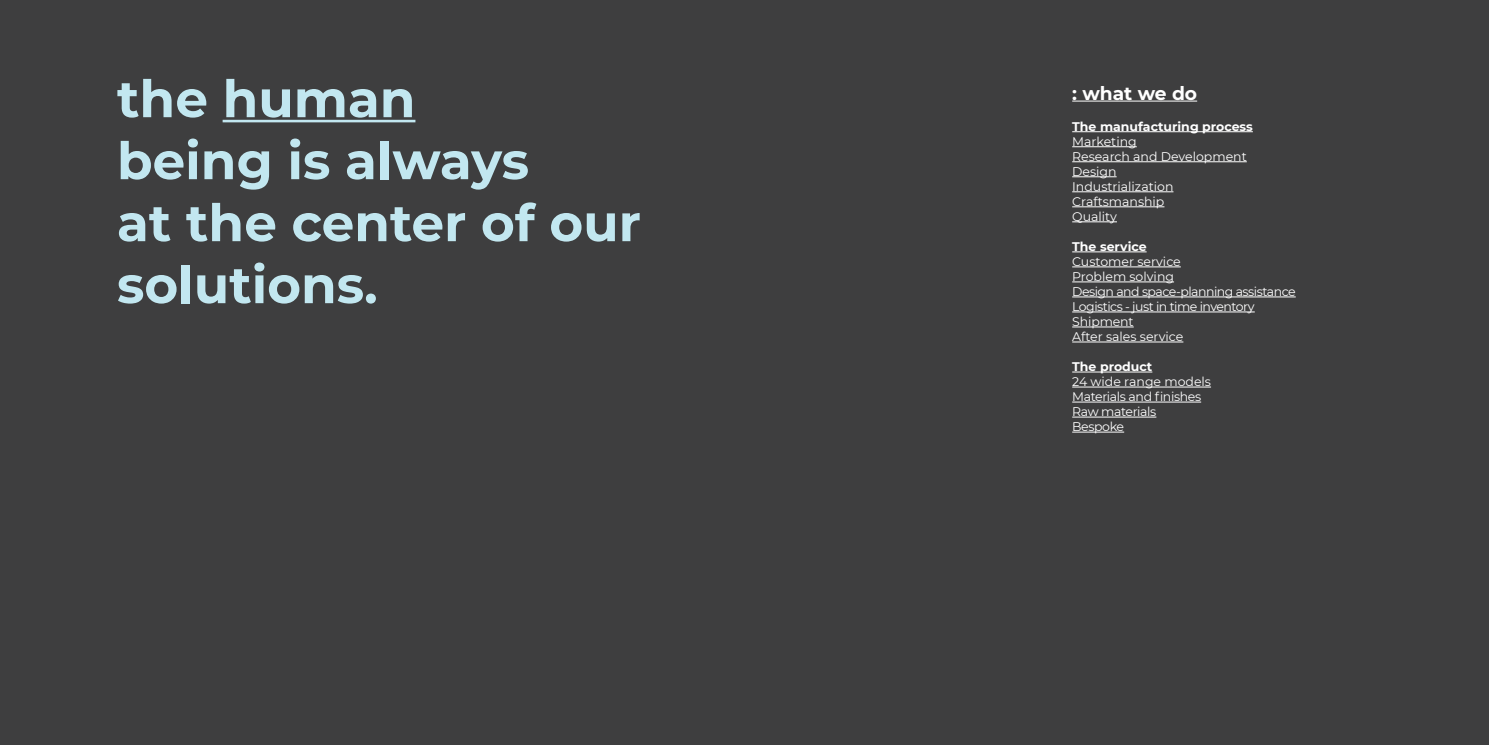
<style>
.page{position:relative;width:1489px;height:745px;background:#fff}
.page>*{position:absolute;margin:0;border:0;box-sizing:border-box;transform-origin:0 0}
.t1{font:700 51.62px/61.9px "Montserrat";color:#c2e7f0}
.t2{font:700 18.62px "Montserrat";color:#fff}
.t3{font:12.5px "Montserrat";letter-spacing:-.01em;color:#fff}
.t4{font:12.5px "Montserrat";letter-spacing:-.04em;color:#fff}
.t5{font:700 12.5px "Montserrat";color:#fff}
.t6{font:12.5px "Montserrat";letter-spacing:-.03em;color:#fff}
</style>
<div class="page">
<div style="left:0;top:0;width:1488px;height:744px;background:#3e3e3f"></div>
<hr style="left:1072px;top:100px;width:125px;height:1px;background:#fff">
<hr style="left:1072px;top:131px;width:180px;height:1px;background:#fff">
<hr style="left:1072px;top:146px;width:64px;height:1px;background:#fff">
<hr style="left:1072px;top:161px;width:174px;height:1px;background:#fff">
<hr style="left:1072px;top:176px;width:44px;height:1px;background:#fff">
<hr style="left:1072px;top:191px;width:101px;height:1px;background:#fff">
<hr style="left:1072px;top:206px;width:92px;height:1px;background:#fff">
<hr style="left:1072px;top:221px;width:44px;height:1px;background:#fff">
<hr style="left:1072px;top:251px;width:74px;height:1px;background:#fff">
<hr style="left:1072px;top:266px;width:108px;height:1px;background:#fff">
<hr style="left:1072px;top:281px;width:101px;height:1px;background:#fff">
<hr style="left:1072px;top:296px;width:223px;height:1px;background:#fff">
<hr style="left:1072px;top:311px;width:182px;height:1px;background:#fff">
<hr style="left:1072px;top:326px;width:61px;height:1px;background:#fff">
<hr style="left:1072px;top:341px;width:111px;height:1px;background:#fff">
<hr style="left:1072px;top:371px;width:80px;height:1px;background:#fff">
<hr style="left:1072px;top:386px;width:138px;height:1px;background:#fff">
<hr style="left:1072px;top:401px;width:129px;height:1px;background:#fff">
<hr style="left:1072px;top:416px;width:84px;height:1px;background:#fff">
<hr style="left:1072px;top:431px;width:52px;height:1px;background:#fff">
<hr style="left:223px;top:120px;width:192px;height:2px;background:#c2e7f0">
<p class="t1" style="left:117px;top:65px;width:300px">the human</p>
<p class="t1" style="left:117px;top:127px;width:413px">being is always</p>
<p class="t1" style="left:117px;top:189px;width:525px">at the center of our solutions.</p>
<p class="t2" style="left:1072px;top:80px;width:126px">: what we do</p>
<p class="t5" style="left:1072px;top:117px;width:182px">The manufacturing process</p>
<p class="t3" style="left:1072px;top:133px;width:66px">Marketing</p>
<p class="t3" style="left:1072px;top:148px;width:176px">Research and Development</p>
<p class="t3" style="left:1072px;top:163px;width:46px">Design</p>
<p class="t3" style="left:1072px;top:178px;width:103px">Industrialization</p>
<p class="t3" style="left:1072px;top:193px;width:94px">Craftsmanship</p>
<p class="t3" style="left:1072px;top:208px;width:46px">Quality</p>
<p class="t5" style="left:1072px;top:237px;width:76px">The service</p>
<p class="t3" style="left:1072px;top:253px;width:110px">Customer service</p>
<p class="t3" style="left:1072px;top:268px;width:103px">Problem solving</p>
<p class="t4" style="left:1072px;top:283px;width:225px">Design and space-planning assistance</p>
<p class="t4" style="left:1072px;top:298px;width:184px">Logistics - just in time inventory</p>
<p class="t3" style="left:1072px;top:313px;width:63px">Shipment</p>
<p class="t3" style="left:1072px;top:328px;width:113px">After sales service</p>
<p class="t5" style="left:1072px;top:357px;width:82px">The product</p>
<p class="t3" style="left:1072px;top:373px;width:140px">24 wide range models</p>
<p class="t6" style="left:1072px;top:388px;width:130px">Materials and finishes</p>
<p class="t6" style="left:1072px;top:403px;width:86px">Raw materials</p>
<p class="t6" style="left:1072px;top:418px;width:53px">Bespoke</p>
</div>
